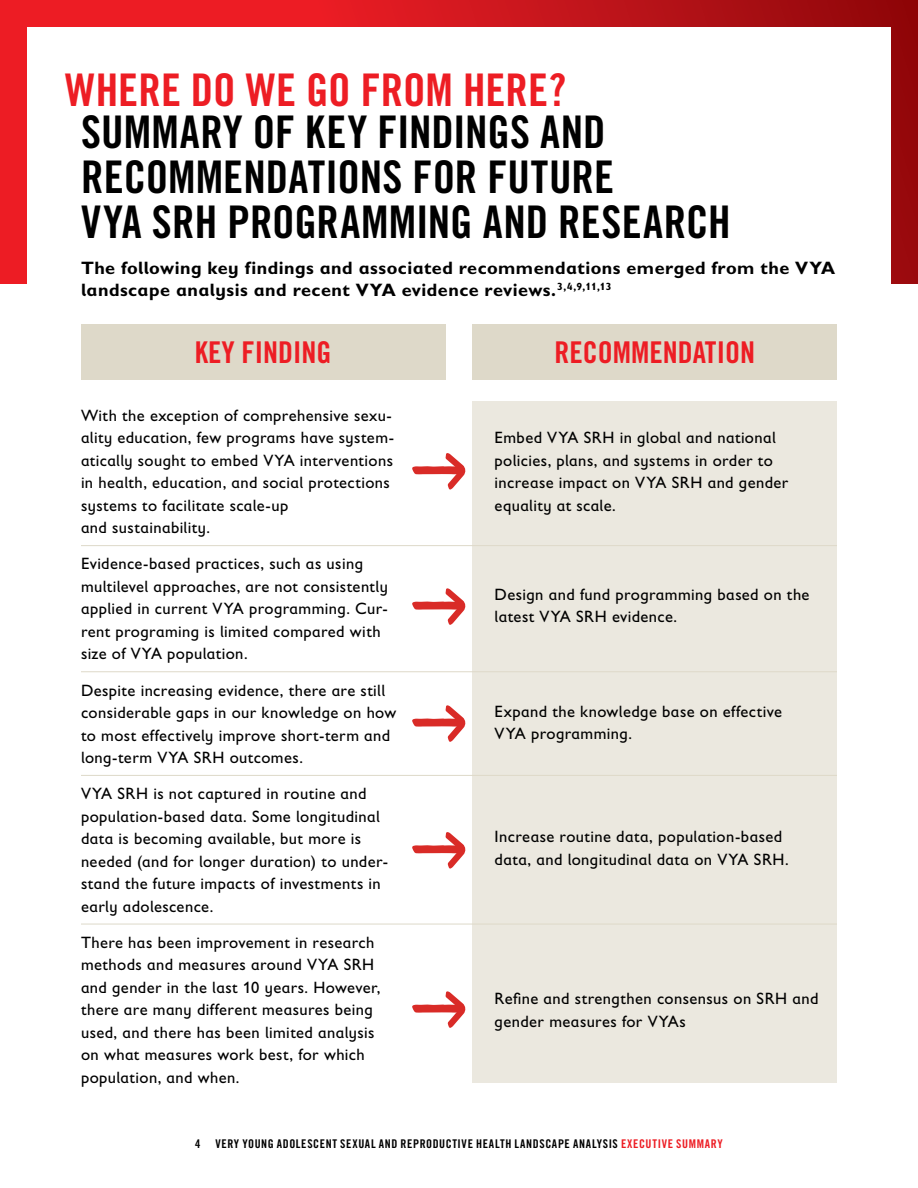
<style>
.page{position:relative;width:918px;height:1188px;background:#fff}
.page>*{position:absolute;margin:0;border:0;box-sizing:border-box;transform-origin:0 0}
.t1{font:45px/45px "Trade Gothic Bold Cond Twenty";color:#000}
.t2{font:45px "Trade Gothic Bold Cond Twenty";letter-spacing:.005em;color:#ed1d24}
.t3{font:30px "Trade Gothic LT Std Bd Cn 20";color:#ed1d24}
.t4{font:700 18px/21.6px "Gill Sans Infant Std";letter-spacing:.025em;color:#000}
.t5{font:16.5px/22.5px "Gill Sans Infant Std";letter-spacing:.025em;color:#000}
.t6{font:12px "Trade Gothic Bold Cond Twenty";letter-spacing:.05em;color:#000}
.s1{color:#ed1d24}
</style>
<div class="page">
<svg style="left:0;top:0;width:918px;height:284px;background:#c9141a"></svg>
<div style="left:27px;top:27px;width:864px;height:1134px;background:#fff"></div>
<div style="left:472px;top:401px;width:365px;height:682px;background:#ebe8df"></div>
<div style="left:81px;top:324px;width:365px;height:56px;background:#ded9c9"></div>
<div style="left:472px;top:325px;width:365px;height:55px;background:#ded9c9"></div>
<hr style="left:81px;top:545px;width:756px;height:1px;background:#ded9c9">
<hr style="left:81px;top:671px;width:756px;height:1px;background:#ded9c9">
<hr style="left:81px;top:775px;width:756px;height:1px;background:#ded9c9">
<hr style="left:81px;top:924px;width:756px;height:1px;background:#ded9c9">
<svg style="left:412px;top:453px;width:54px;height:37px"></svg>
<svg style="left:412px;top:588px;width:54px;height:37px"></svg>
<svg style="left:412px;top:705px;width:54px;height:37px"></svg>
<svg style="left:412px;top:832px;width:54px;height:37px"></svg>
<svg style="left:412px;top:991px;width:54px;height:37px"></svg>
<h1 class="t2" style="left:65px;top:62px;width:503px">WHERE DO WE GO FROM HERE?</h1>
<h1 class="t1" style="left:81px;top:110px;width:651px">SUMMARY OF KEY FINDINGS AND<br>RECOMMENDATIONS FOR FUTURE<br>VYA SRH PROGRAMMING AND RESEARCH</h1>
<p class="t4" style="left:81px;top:257px;width:756px">The following key findings and associated recommendations emerged from the VYA landscape analysis and recent VYA evidence reviews.<sup>3,4,9,11,13</sup></p>
<h2 class="t3" style="left:195px;top:334px;width:138px">KEY FINDING</h2>
<h2 class="t3" style="left:554px;top:334px;width:202px">RECOMMENDATION</h2>
<p class="t5" style="left:81px;top:404px;width:315px">With the exception of comprehensive sexu&shy;ality education, few programs have system&shy;atically sought to embed VYA interventions in health, education, and social protections systems to facilitate scale-up<br>and sustainability.</p>
<p class="t5" style="left:81px;top:553px;width:308px">Evidence-based practices, such as using multilevel approaches, are not consistently applied in current VYA programming. Cur&shy;rent programing is limited compared with size of VYA population.</p>
<p class="t5" style="left:81px;top:679px;width:317px">Despite increasing evidence, there are still considerable gaps in our knowledge on how to most effectively improve short-term and long-term VYA SRH outcomes.</p>
<p class="t5" style="left:81px;top:782px;width:309px">VYA SRH is not captured in routine and population-based data. Some longitudinal data is becoming available, but more is needed (and for longer duration) to under&shy;stand the future impacts of investments in early adolescence.</p>
<p class="t5" style="left:81px;top:931px;width:301px">There has been improvement in research methods and measures around VYA SRH and gender in the last 10 years. However, there are many different measures being used, and there has been limited analysis on what measures work best, for which population, and when.</p>
<p class="t5" style="left:495px;top:426px;width:295px">Embed VYA SRH in global and national policies, plans, and systems in order to increase impact on VYA SRH and gender equality at scale.</p>
<p class="t5" style="left:495px;top:583px;width:316px">Design and fund programming based on the latest VYA SRH evidence.</p>
<p class="t5" style="left:495px;top:700px;width:289px">Expand the knowledge base on effective<br>VYA programming.</p>
<p class="t5" style="left:495px;top:825px;width:296px">Increase routine data, population-based data, and longitudinal data on VYA SRH.</p>
<p class="t5" style="left:495px;top:987px;width:325px">Refine and strengthen consensus on SRH and gender measures for VYAs</p>
<p class="t6" style="left:195px;top:1137px;width:529px">4 VERY YOUNG ADOLESCENT SEXUAL AND REPRODUCTIVE HEALTH LANDSCAPE ANALYSIS <span class="s1">EXECUTIVE SUMMARY</span></p>
</div>
